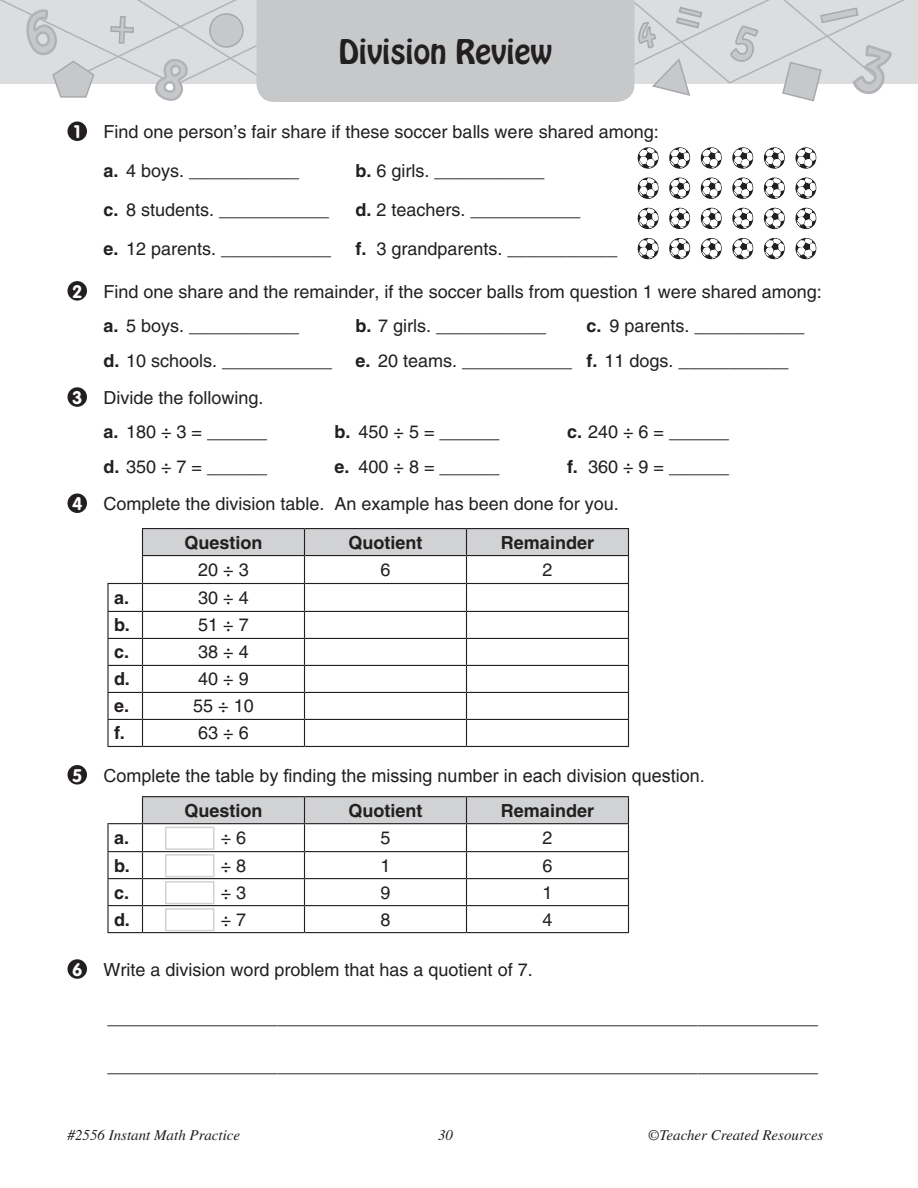
<style>
.page{position:relative;width:918px;height:1188px;background:#fff}
.page>*{position:absolute;margin:0;border:0;box-sizing:border-box;transform-origin:0 0}
.t1{font:30px "Hobo Std";color:#231f20}
.t2{font:18px/34.5px "Helvetica LT Std";color:#231f20}
.t3{font:700 18px "Helvetica LT Std";color:#231f20}
.t4{font:18px "Arial";color:#231f20}
.t5{font:700 18px "VAG Rounded Std";color:#fff}
.t6{font:italic 15px "Times LT Std";color:#231f20}
.s1{font-weight:700}
.s2{font-family:"VAG Rounded Std";font-weight:700;color:#fff}
</style>
<div class="page">
<div style="left:68px;top:281px;width:19px;height:20px;background:#231f20;border-radius:50%"></div>
<div style="left:68px;top:387px;width:19px;height:20px;background:#231f20;border-radius:50%"></div>
<div style="left:68px;top:493px;width:19px;height:20px;background:#231f20;border-radius:50%"></div>
<hr style="left:107px;top:583px;width:35px;height:1px;background:#231f20">
<hr style="left:107px;top:584px;width:2px;height:27px;background:#231f20">
<hr style="left:107px;top:611px;width:35px;height:1px;background:#231f20">
<hr style="left:142px;top:528px;width:162px;height:1px;background:#231f20">
<hr style="left:304px;top:528px;width:162px;height:1px;background:#231f20">
<hr style="left:466px;top:528px;width:163px;height:1px;background:#231f20">
<hr style="left:107px;top:612px;width:2px;height:26px;background:#231f20">
<hr style="left:107px;top:638px;width:35px;height:1px;background:#231f20">
<hr style="left:107px;top:639px;width:2px;height:26px;background:#231f20">
<hr style="left:107px;top:665px;width:35px;height:1px;background:#231f20">
<hr style="left:107px;top:666px;width:2px;height:26px;background:#231f20">
<hr style="left:107px;top:692px;width:35px;height:1px;background:#231f20">
<hr style="left:107px;top:693px;width:2px;height:26px;background:#231f20">
<hr style="left:107px;top:719px;width:35px;height:1px;background:#231f20">
<hr style="left:107px;top:720px;width:2px;height:26px;background:#231f20">
<svg style="left:142px;top:529px;width:487px;height:217px"></svg>
<hr style="left:107px;top:746px;width:35px;height:1px;background:#231f20">
<hr style="left:142px;top:746px;width:162px;height:1px;background:#231f20">
<hr style="left:304px;top:746px;width:162px;height:1px;background:#231f20">
<hr style="left:466px;top:746px;width:163px;height:1px;background:#231f20">
<div style="left:68px;top:765px;width:19px;height:20px;background:#231f20;border-radius:50%"></div>
<hr style="left:142px;top:796px;width:162px;height:1px;background:#231f20">
<hr style="left:304px;top:796px;width:162px;height:1px;background:#231f20">
<hr style="left:466px;top:796px;width:163px;height:1px;background:#231f20">
<hr style="left:107px;top:823px;width:35px;height:1px;background:#231f20">
<hr style="left:107px;top:824px;width:2px;height:27px;background:#231f20">
<hr style="left:107px;top:851px;width:35px;height:1px;background:#231f20">
<hr style="left:107px;top:852px;width:2px;height:26px;background:#231f20">
<hr style="left:107px;top:878px;width:35px;height:1px;background:#231f20">
<hr style="left:107px;top:879px;width:2px;height:26px;background:#231f20">
<hr style="left:107px;top:905px;width:35px;height:1px;background:#231f20">
<hr style="left:107px;top:906px;width:2px;height:26px;background:#231f20">
<svg style="left:142px;top:797px;width:487px;height:135px"></svg>
<hr style="left:107px;top:932px;width:35px;height:1px;background:#231f20">
<hr style="left:142px;top:932px;width:162px;height:1px;background:#231f20">
<hr style="left:304px;top:932px;width:162px;height:1px;background:#231f20">
<hr style="left:466px;top:932px;width:163px;height:1px;background:#231f20">
<div style="left:68px;top:959px;width:19px;height:20px;background:#231f20;border-radius:50%"></div>
<svg style="left:637px;top:207px;width:22px;height:22px"></svg>
<svg style="left:637px;top:238px;width:22px;height:22px"></svg>
<svg style="left:669px;top:207px;width:22px;height:22px"></svg>
<svg style="left:669px;top:237px;width:22px;height:23px"></svg>
<svg style="left:700px;top:207px;width:22px;height:22px"></svg>
<svg style="left:700px;top:238px;width:22px;height:22px"></svg>
<svg style="left:732px;top:207px;width:22px;height:22px"></svg>
<svg style="left:732px;top:237px;width:22px;height:23px"></svg>
<svg style="left:763px;top:207px;width:22px;height:22px"></svg>
<svg style="left:763px;top:237px;width:22px;height:23px"></svg>
<svg style="left:0;top:0;width:918px;height:199px"></svg>
<svg style="left:795px;top:207px;width:22px;height:22px"></svg>
<svg style="left:795px;top:237px;width:22px;height:23px"></svg>
<div style="left:165px;top:827px;width:49px;height:23px;border:2px solid #d1d2d4"></div>
<div style="left:165px;top:854px;width:49px;height:23px;border:2px solid #d1d2d4"></div>
<div style="left:165px;top:881px;width:49px;height:23px;border:2px solid #d1d2d4"></div>
<div style="left:165px;top:908px;width:49px;height:23px;border:2px solid #d1d2d4"></div>
<h1 class="t1" style="left:339px;top:31px;width:215px">Division Review</h1>
<p class="t5" style="left:74px;top:121px;width:8px">1</p>
<p class="t2" style="left:104px;top:112px;width:557px;line-height:39px">Find one person’s fair share if these soccer balls were shared among: <span class="s1">a.</span> 4 boys. ___________</p>
<p class="t2" style="left:356px;top:153px;width:191px"><span class="s1">b.</span> 6 girls. ___________</p>
<p class="t2" style="left:104px;top:192px;width:227px"><span class="s1">c.</span> 8 students. ___________</p>
<p class="t2" style="left:356px;top:192px;width:227px"><span class="s1">d.</span> 2 teachers. ___________</p>
<p class="t2" style="left:104px;top:231px;width:229px"><span class="s1">e.</span> 12 parents. ___________</p>
<p class="t2" style="left:356px;top:231px;width:264px"><span class="s1">f.</span> 3 grandparents. ___________</p>
<p class="t2" style="left:104px;top:274px;width:720px;text-indent:-31px"><span class="s2">2</span> Find one share and the remainder, if the soccer balls from question 1 were shared among: <span class="s1">a.</span> 5 boys. ___________</p>
<p class="t2" style="left:356px;top:308px;width:192px"><span class="s1">b.</span> 7 girls. ___________</p>
<p class="t2" style="left:586px;top:308px;width:220px"><span class="s1">c.</span> 9 parents. ___________</p>
<p class="t2" style="left:104px;top:343px;width:230px"><span class="s1">d.</span> 10 schools. ___________</p>
<p class="t2" style="left:356px;top:343px;width:435px"><span class="s1">e.</span> 20 teams. ___________ <span class="s1">f.</span> 11 dogs. ___________</p>
<p class="t2" style="left:72px;top:380px;width:197px;text-align:right"><span class="s2">3</span> Divide the following. <span class="s1">a.</span> 180 ÷ 3 = ______</p>
<p class="t2" style="left:334px;top:415px;width:167px"><span class="s1">b.</span> 450 ÷ 5 = ______</p>
<p class="t2" style="left:567px;top:415px;width:164px"><span class="s1">c.</span> 240 ÷ 6 = ______</p>
<p class="t2" style="left:104px;top:449px;width:165px"><span class="s1">d.</span> 350 ÷ 7 = ______</p>
<p class="t2" style="left:334px;top:449px;width:167px"><span class="s1">e.</span> 400 ÷ 8 = ______</p>
<p class="t2" style="left:567px;top:449px;width:164px"><span class="s1">f.</span> 360 ÷ 9 = ______</p>
<p class="t2" style="left:72px;top:486px;width:548px"><span class="s2">4</span> Complete the division table. An example has been done for you.</p>
<p class="t3" style="left:184px;top:531px;width:80px">Question</p>
<p class="t3" style="left:349px;top:531px;width:75px">Quotient</p>
<p class="t3" style="left:501px;top:531px;width:95px">Remainder</p>
<p class="t2" style="left:198px;top:552px;width:52px">20 ÷ 3</p>
<p class="t2" style="left:380px;top:552px;width:12px">6</p>
<p class="t2" style="left:542px;top:552px;width:12px">2</p>
<p class="t3" style="left:114px;top:587px;width:17px">a.</p>
<p class="t2" style="left:198px;top:580px;width:52px">30 ÷ 4</p>
<p class="t3" style="left:114px;top:614px;width:18px">b.</p>
<p class="t2" style="left:198px;top:608px;width:52px">51 ÷ 7</p>
<p class="t3" style="left:114px;top:641px;width:17px">c.</p>
<p class="t2" style="left:198px;top:635px;width:52px">38 ÷ 4</p>
<p class="t3" style="left:114px;top:668px;width:18px">d.</p>
<p class="t2" style="left:198px;top:662px;width:52px">40 ÷ 9</p>
<p class="t3" style="left:114px;top:695px;width:17px">e.</p>
<p class="t2" style="left:193px;top:689px;width:62px">55 ÷ 10</p>
<p class="t3" style="left:114px;top:722px;width:12px">f.</p>
<p class="t2" style="left:198px;top:716px;width:52px">63 ÷ 6</p>
<p class="t4" style="left:72px;top:763px;width:634px"><span class="s2">5</span> Complete the table by finding the missing number in each division question.</p>
<p class="t3" style="left:184px;top:799px;width:80px">Question</p>
<p class="t3" style="left:349px;top:799px;width:75px">Quotient</p>
<p class="t3" style="left:501px;top:799px;width:95px">Remainder</p>
<p class="t3" style="left:114px;top:827px;width:17px">a.</p>
<p class="t2" style="left:221px;top:821px;width:27px">÷ 6</p>
<p class="t2" style="left:380px;top:821px;width:12px">5</p>
<p class="t2" style="left:542px;top:821px;width:12px">2</p>
<p class="t3" style="left:114px;top:854px;width:18px">b.</p>
<p class="t2" style="left:221px;top:848px;width:27px">÷ 8</p>
<p class="t2" style="left:380px;top:848px;width:12px">1</p>
<p class="t2" style="left:542px;top:848px;width:12px">6</p>
<p class="t3" style="left:114px;top:881px;width:17px">c.</p>
<p class="t2" style="left:221px;top:875px;width:27px">÷ 3</p>
<p class="t2" style="left:380px;top:875px;width:12px">9</p>
<p class="t2" style="left:542px;top:875px;width:12px">1</p>
<p class="t3" style="left:114px;top:908px;width:18px">d.</p>
<p class="t2" style="left:221px;top:902px;width:27px">÷ 7</p>
<p class="t2" style="left:380px;top:902px;width:12px">8</p>
<p class="t2" style="left:542px;top:902px;width:12px">4</p>
<p class="t2" style="left:72px;top:952px;width:462px"><span class="s2">6</span> Write a division word problem that has a quotient of 7.</p>
<p class="t2" style="left:108px;top:1000px;width:712px">_______________________________________________________________________</p>
<p class="t2" style="left:108px;top:1048px;width:712px">_______________________________________________________________________</p>
<p class="t6" style="left:68px;top:1127px;width:174px">#2556 Instant Math Practice</p>
<p class="t6" style="left:438px;top:1127px;width:16px">30</p>
<p class="t6" style="left:648px;top:1127px;width:177px">©Teacher Created Resources</p>
</div>
